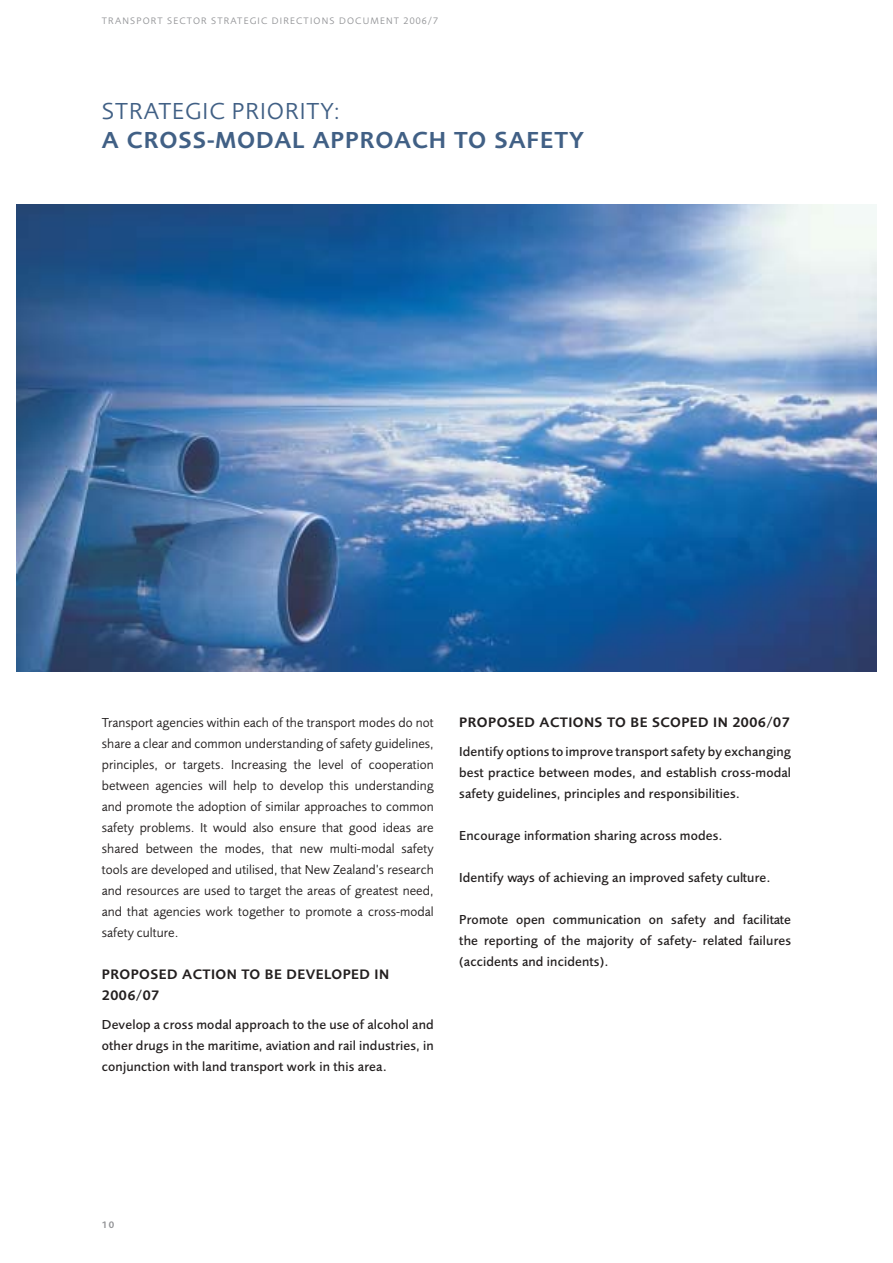
<style>
.page{position:relative;width:893px;height:1263px;background:#fff}
.page>*{position:absolute;margin:0;border:0;box-sizing:border-box;transform-origin:0 0}
.t1{font:600 24px "Foundry Sans";letter-spacing:.04em;color:#416085}
.t2{font:24px "Foundry Sans";letter-spacing:.04em;color:#416085}
.t3{font:600 14.25px/21px "Foundry Sans";letter-spacing:.03em;color:#231f1f}
.t4{font:13.5px/21px "Foundry Sans";letter-spacing:.005em;color:#231f1f;text-align:justify}
.t5{font:500 13.5px/21px "Foundry Sans";letter-spacing:.01em;color:#231f1f;text-align:justify}
.t6{font:9.75px "Foundry Sans";letter-spacing:.12em;color:#939497}
.t7{font:600 9.75px "Foundry Sans";color:#939497}
</style>
<div class="page">
<img style="left:17px;top:204px;width:859px;height:468px">
<p class="t6" style="left:102px;top:17px;width:338px">TRANSPORT SECTOR STRATEGIC DIRECTIONS DOCUMENT 2006/7</p>
<h1 class="t2" style="left:102px;top:102px;width:240px">STRATEGIC PRIORITY:</h1>
<h1 class="t1" style="left:102px;top:131px;width:483px">A CROSS-MODAL APPROACH TO SAFETY</h1>
<p class="t4" style="left:102px;top:713px;width:333px">Transport agencies within each of the transport modes do not share a clear and common understanding of safety guidelines, principles, or targets. Increasing the level of cooperation between agencies will help to develop this understanding and promote the adoption of similar approaches to common safety problems. It would also ensure that good ideas are shared between the modes, that new multi-modal safety tools are developed and utilised, that New Zealand’s research and resources are used to target the areas of greatest need, and that agencies work together to promote a cross-modal safety culture.</p>
<p class="t3" style="left:102px;top:965px;width:289px">PROPOSED ACTION TO BE DEVELOPED IN<br>2006/07</p>
<p class="t5" style="left:102px;top:1015px;width:333px">Develop a cross modal approach to the use of alcohol and other drugs in the maritime, aviation and rail industries, in conjunction with land transport work in this area.</p>
<p class="t3" style="left:459px;top:713px;width:332px">PROPOSED ACTIONS TO BE SCOPED IN 2006/07</p>
<p class="t5" style="left:459px;top:743px;width:333px">Identify options to improve transport safety by exchanging best practice between modes, and establish cross-modal safety guidelines, principles and responsibilities.</p>
<p class="t5" style="left:459px;top:827px;width:265px">Encourage information sharing across modes.</p>
<p class="t5" style="left:459px;top:869px;width:313px">Identify ways of achieving an improved safety culture.</p>
<p class="t5" style="left:459px;top:911px;width:333px">Promote open communication on safety and facilitate the reporting of the majority of safety- related failures (accidents and incidents).</p>
<p class="t7" style="left:102px;top:1222px;width:14px">10</p>
</div>
